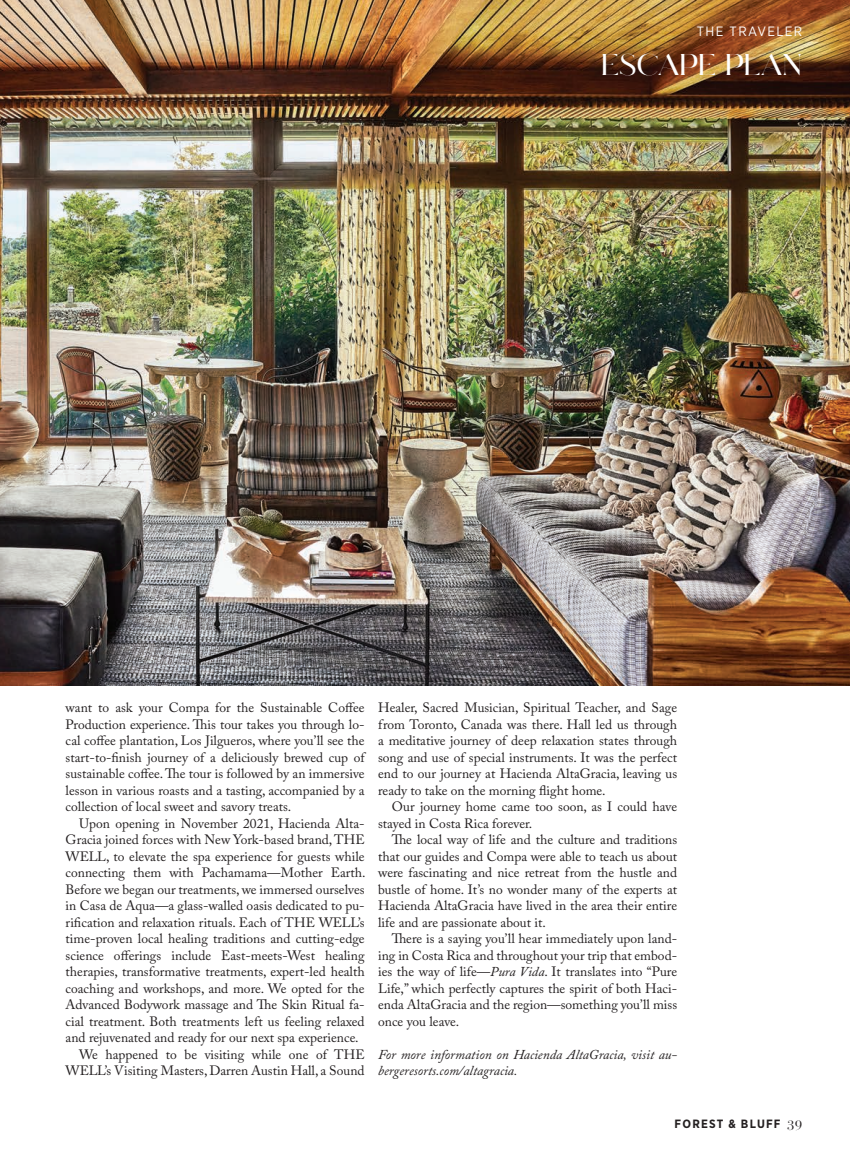
<style>
.page{position:relative;width:850px;height:1174px;background:#fff}
.page>*{position:absolute;margin:0;border:0;box-sizing:border-box;transform-origin:0 0}
.t1{font:30px "Quainton";color:#fff}
.t2{font:13.5px/16.5px "Adobe Caslon Pro";color:#231f20;text-align:justify}
.t3{font:italic 13.5px/16.5px "Adobe Caslon Pro";color:#231f20}
.t4{font:13.5px "Gotham Narrow";letter-spacing:.1em;color:#fff}
.t5{font:700 12px "Gotham Narrow";letter-spacing:.1em;color:#231f20}
.s1{font-style:italic}
.s2{font-family:"Bauer Bodoni";font-weight:400;font-size:13.5px}
</style>
<div class="page">
<img style="left:0;top:0;width:849px;height:685px">
<p class="t4" style="left:696px;top:23px;width:107px">THE TRAVELER</p>
<h1 class="t1" style="left:601px;top:47px;width:202px">ESCAPE PLAN</h1>
<p class="t2" style="left:66px;top:699px;width:300px">want to ask your Compa for the Sustainable Coffee Production experience. This tour takes you through lo&shy;cal coffee plantation, Los Jilgueros, where you’ll see the start-to-finish journey of a deliciously brewed cup of sustainable coffee. The tour is followed by an immersive lesson in various roasts and a tasting, accompanied by a collection of local sweet and savory treats.</p>
<p class="t2" style="left:79px;top:814px;width:287px">Upon opening in November 2021, Hacienda Alta-</p>
<p class="t2" style="left:66px;top:831px;width:300px">Gracia joined forces with New York-based brand, THE</p>
<p class="t2" style="left:66px;top:847px;width:300px">WELL, to elevate the spa experience for guests while</p>
<p class="t2" style="left:66px;top:864px;width:301px">connecting them with Pachamama—Mother Earth.</p>
<p class="t2" style="left:66px;top:880px;width:300px">Before we began our treatments, we immersed ourselves</p>
<p class="t2" style="left:66px;top:897px;width:300px">in Casa de Aqua—a glass-walled oasis dedicated to pu-</p>
<p class="t2" style="left:66px;top:913px;width:300px">rification and relaxation rituals. Each of THE WELL’s</p>
<p class="t2" style="left:66px;top:930px;width:300px">time-proven local healing traditions and cutting-edge</p>
<p class="t2" style="left:66px;top:946px;width:300px">science offerings include East-meets-West healing</p>
<p class="t2" style="left:66px;top:963px;width:300px">therapies, transformative treatments, expert-led health</p>
<p class="t2" style="left:66px;top:979px;width:300px">coaching and workshops, and more. We opted for the</p>
<p class="t2" style="left:66px;top:996px;width:300px">Advanced Bodywork massage and The Skin Ritual fa-</p>
<p class="t2" style="left:66px;top:1012px;width:300px">cial treatment. Both treatments left us feeling relaxed</p>
<p class="t2" style="left:66px;top:1029px;width:294px">and rejuvenated and ready for our next spa experience.</p>
<p class="t2" style="left:79px;top:1045px;width:287px">We happened to be visiting while one of THE</p>
<p class="t2" style="left:66px;top:1062px;width:300px">WELL’s Visiting Masters, Darren Austin Hall, a Sound</p>
<p class="t2" style="left:378px;top:699px;width:300px">Healer, Sacred Musician, Spiritual Teacher, and Sage from Toronto, Canada was there. Hall led us through a meditative journey of deep relaxation states through song and use of special instruments. It was the perfect end to our journey at Hacienda AltaGracia, leaving us ready to take on the morning flight home.</p>
<p class="t2" style="left:378px;top:798px;width:300px;text-indent:14px">Our journey home came too soon, as I could have stayed in Costa Rica forever.</p>
<p class="t2" style="left:378px;top:831px;width:300px;text-indent:14px">The local way of life and the culture and traditions that our guides and Compa were able to teach us about were fascinating and nice retreat from the hustle and bustle of home. It’s no wonder many of the experts at Hacienda AltaGracia have lived in the area their entire life and are passionate about it.</p>
<p class="t2" style="left:378px;top:929px;width:300px;text-indent:14px">There is a saying you’ll hear immediately upon land&shy;ing in Costa Rica and throughout your trip that embod&shy;ies the way of life—<span class="s1">Pura Vida</span>. It translates into “Pure Life,” which perfectly captures the spirit of both Haci&shy;enda AltaGracia and the region—something you’ll miss once you leave.</p>
<p class="t3" style="left:378px;top:1045px;width:300px">For more information on Hacienda AltaGracia, visit au&shy;bergeresorts.com/altagracia.</p>
<p class="t5" style="left:674px;top:1116px;width:129px">FOREST &amp; BLUFF <span class="s2">39</span></p>
</div>
